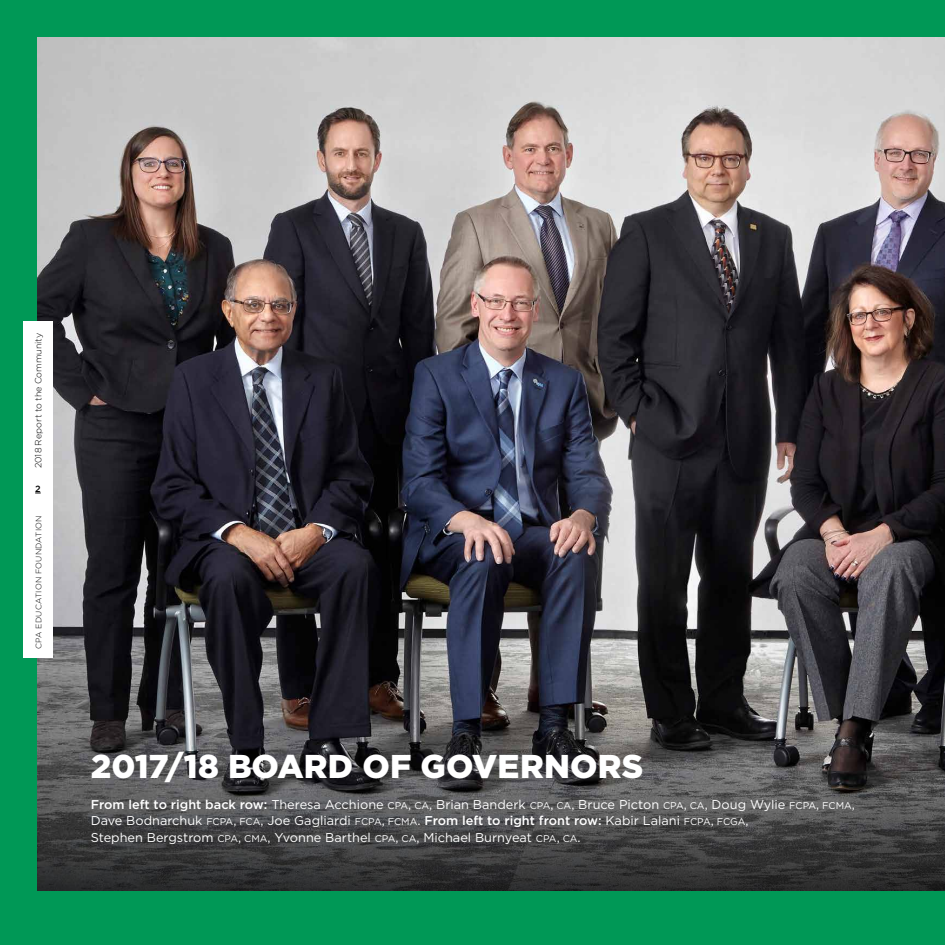
<style>
.page{position:relative;width:945px;height:945px;background:#009856}
.page>*{position:absolute;margin:0;border:0;box-sizing:border-box;transform-origin:0 0}
.t1{font:900 33px "Gotham";letter-spacing:.005em;color:#fff}
.t2{font:12.75px/16.5px "Gotham";color:#fff}
.t3{font:300 9px "Gotham";letter-spacing:.005em;color:#000}
.t4{font:500 9px "Gotham";color:#000}
.t5{font:300 7.95px "Gotham";letter-spacing:.035em;color:#000}
.s1{font-weight:500}
.s2{font-size:9.75px}
</style>
<div class="page">
<img style="left:38px;top:38px;width:907px;height:732px">
<svg style="left:38px;top:770px;width:907px;height:121px;background:#444445"></svg>
<div style="left:23px;top:321px;width:30px;height:337px;background:#fff"></div>
<p class="t3" style="left:32px;top:468px;width:137px;rotate:-90deg">2018 Report to the Community</p>
<p class="t4" style="left:35px;top:483px;width:7px">2</p>
<p class="t5" style="left:34px;top:649px;width:135px;rotate:-90deg">CPA EDUCATION FOUNDATION</p>
<h1 class="t1" style="left:91px;top:743px;width:554px">2017/18 BOARD OF GOVERNORS</h1>
<p class="t2" style="left:91px;top:796px;width:766px"><span class="s1">From left to right back row:</span> Theresa Acchione <span class="s2">CPA</span>, <span class="s2">CA</span>, Brian Banderk <span class="s2">CPA</span>, <span class="s2">CA</span>, Bruce Picton <span class="s2">CPA</span>, <span class="s2">CA</span>, Doug Wylie <span class="s2">FCPA</span>, <span class="s2">FCMA</span>,<br>Dave Bodnarchuk <span class="s2">FCPA</span>, <span class="s2">FCA</span>, Joe Gagliardi <span class="s2">FCPA</span>, <span class="s2">FCMA</span>. <span class="s1">From left to right front row:</span> Kabir Lalani <span class="s2">FCPA</span>, <span class="s2">FCGA</span>,<br>Stephen Bergstrom <span class="s2">CPA</span>, <span class="s2">CMA</span>, Yvonne Barthel <span class="s2">CPA</span>, <span class="s2">CA</span>, Michael Burnyeat <span class="s2">CPA</span>, <span class="s2">CA</span>.</p>
</div>
